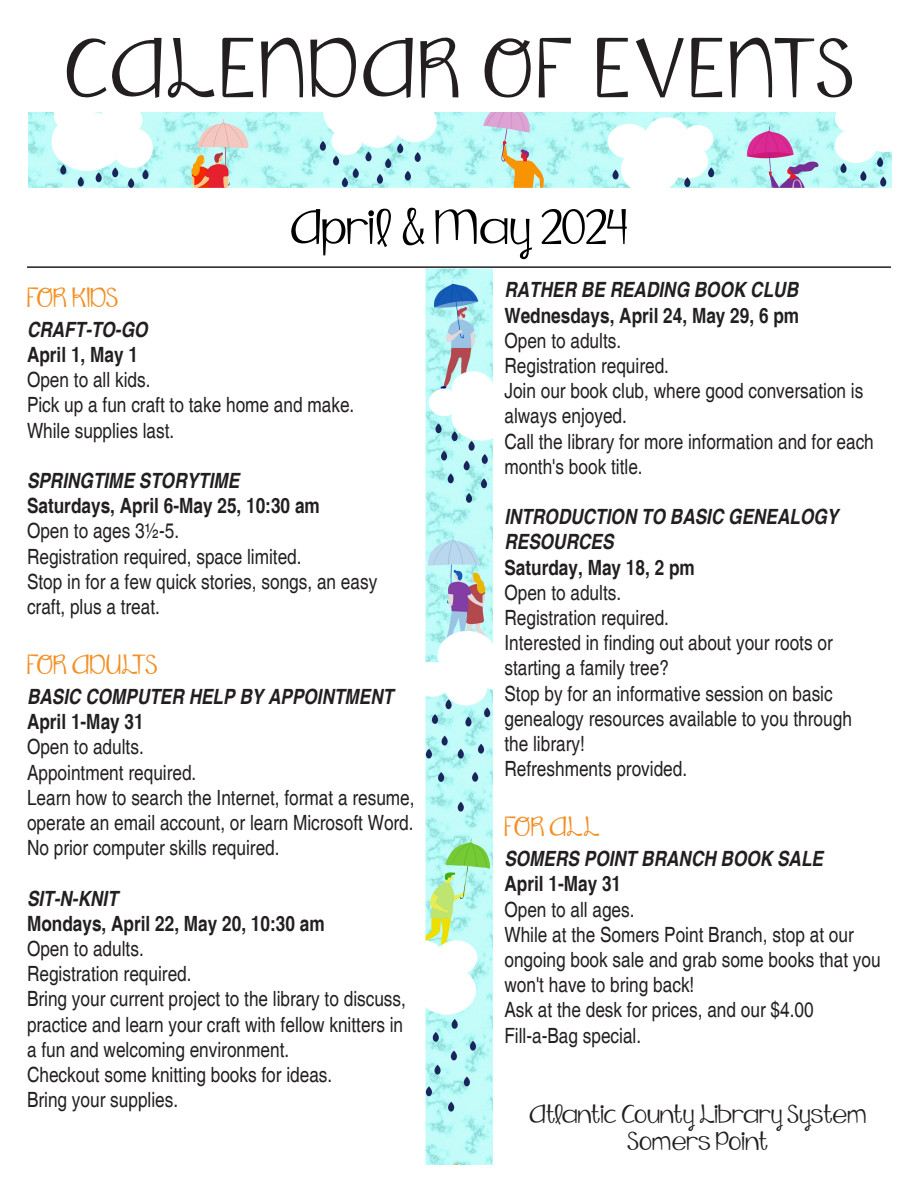
<style>
.page{position:relative;width:918px;height:1188px;background:#fff}
.page>*{position:absolute;margin:0;border:0;box-sizing:border-box;transform-origin:0 0}
.t1{font:87px "KG Falling Slowly";letter-spacing:.06em;color:#231f20}
.t2{font:51px "KG Falling Slowly";color:#000}
.t3{font:28.5px "KG Falling Slowly";letter-spacing:.02em;color:#f29025}
.t4{font:27px "KG Falling Slowly";letter-spacing:.02em;color:#231f20}
.t5{font:condensed 21px/25.2px "Helvetica";color:#231f20}
.t6{font:italic 700 condensed 21px/25.2px "Helvetica";color:#231f20}
.t7{font:700 condensed 21px "Helvetica";color:#231f20}
</style>
<div class="page">
<img style="left:28px;top:112px;width:863px;height:1052px">
<hr style="left:27px;top:266px;width:864px;height:2px;background:#231f20">
<p class="t1" style="left:66px;top:24px;width:789px">CALENDAR OF EVENTS</p>
<p class="t2" style="left:291px;top:201px;width:338px">April &amp; May 2024</p>
<p class="t3" style="left:27px;top:283px;width:93px">FOR KIDS</p>
<p class="t6" style="left:27px;top:317px;width:122px">CRAFT-TO-GO</p>
<p class="t7" style="left:27px;top:342px;width:113px">April 1, May 1</p>
<p class="t5" style="left:27px;top:367px;width:125px">Open to all kids.</p>
<p class="t5" style="left:27px;top:392px;width:329px">Pick up a fun craft to take home and make.</p>
<p class="t5" style="left:27px;top:418px;width:149px">While supplies last.</p>
<p class="t6" style="left:27px;top:468px;width:214px">SPRINGTIME STORYTIME</p>
<p class="t7" style="left:27px;top:493px;width:294px">Saturdays, April 6-May 25, 10:30 am</p>
<p class="t5" style="left:27px;top:518px;width:154px">Open to ages 3½-5.</p>
<p class="t5" style="left:27px;top:544px;width:276px">Registration required, space limited.</p>
<p class="t5" style="left:27px;top:569px;width:352px">Stop in for a few quick stories, songs, an easy craft, plus a treat.</p>
<p class="t3" style="left:27px;top:650px;width:132px">FOR ADULTS</p>
<p class="t6" style="left:27px;top:684px;width:368px">BASIC COMPUTER HELP BY APPOINTMENT</p>
<p class="t7" style="left:27px;top:709px;width:118px">April 1-May 31</p>
<p class="t5" style="left:27px;top:734px;width:118px">Open to adults.</p>
<p class="t5" style="left:27px;top:759px;width:171px">Appointment required.</p>
<p class="t5" style="left:27px;top:785px;width:389px">Learn how to search the Internet, format a resume, operate an email account, or learn Microsoft Word.</p>
<p class="t5" style="left:27px;top:835px;width:254px">No prior computer skills required.</p>
<p class="t6" style="left:27px;top:885px;width:92px">SIT-N-KNIT</p>
<p class="t7" style="left:27px;top:911px;width:299px">Mondays, April 22, May 20, 10:30 am</p>
<p class="t5" style="left:27px;top:936px;width:118px">Open to adults.</p>
<p class="t5" style="left:27px;top:961px;width:166px">Registration required.</p>
<p class="t5" style="left:27px;top:986px;width:381px">Bring your current project to the library to discuss, practice and learn your craft with fellow knitters in a fun and welcoming environment.</p>
<p class="t5" style="left:27px;top:1062px;width:307px">Checkout some knitting books for ideas.</p>
<p class="t5" style="left:27px;top:1087px;width:153px">Bring your supplies.</p>
<p class="t6" style="left:504px;top:277px;width:295px">RATHER BE READING BOOK CLUB</p>
<p class="t7" style="left:504px;top:303px;width:296px">Wednesdays, April 24, May 29, 6 pm</p>
<p class="t5" style="left:504px;top:328px;width:118px">Open to adults.</p>
<p class="t5" style="left:504px;top:353px;width:166px">Registration required.</p>
<p class="t5" style="left:504px;top:378px;width:360px">Join our book club, where good conversation is always enjoyed.</p>
<p class="t5" style="left:504px;top:429px;width:371px">Call the library for more information and for each month's book title.</p>
<p class="t6" style="left:504px;top:504px;width:335px">INTRODUCTION TO BASIC GENEALOGY<br>RESOURCES</p>
<p class="t7" style="left:504px;top:555px;width:192px">Saturday, May 18, 2 pm</p>
<p class="t5" style="left:504px;top:580px;width:118px">Open to adults.</p>
<p class="t5" style="left:504px;top:605px;width:166px">Registration required.</p>
<p class="t5" style="left:504px;top:630px;width:330px">Interested in finding out about your roots or starting a family tree?</p>
<p class="t5" style="left:504px;top:681px;width:349px">Stop by for an informative session on basic genealogy resources available to you through the library!</p>
<p class="t5" style="left:504px;top:756px;width:184px">Refreshments provided.</p>
<p class="t3" style="left:504px;top:812px;width:96px">FOR ALL</p>
<p class="t6" style="left:504px;top:846px;width:320px">SOMERS POINT BRANCH BOOK SALE</p>
<p class="t7" style="left:504px;top:871px;width:118px">April 1-May 31</p>
<p class="t5" style="left:504px;top:896px;width:132px">Open to all ages.</p>
<p class="t5" style="left:504px;top:922px;width:378px">While at the Somers Point Branch, stop at our ongoing book sale and grab some books that you won't have to bring back!</p>
<p class="t5" style="left:504px;top:997px;width:311px">Ask at the desk for prices, and our $4.00<br>Fill-a-Bag special.</p>
<p class="t4" style="left:530px;top:1101px;width:338px">Atlantic County Library System</p>
<p class="t4" style="left:628px;top:1128px;width:142px">Somers Point</p>
</div>
